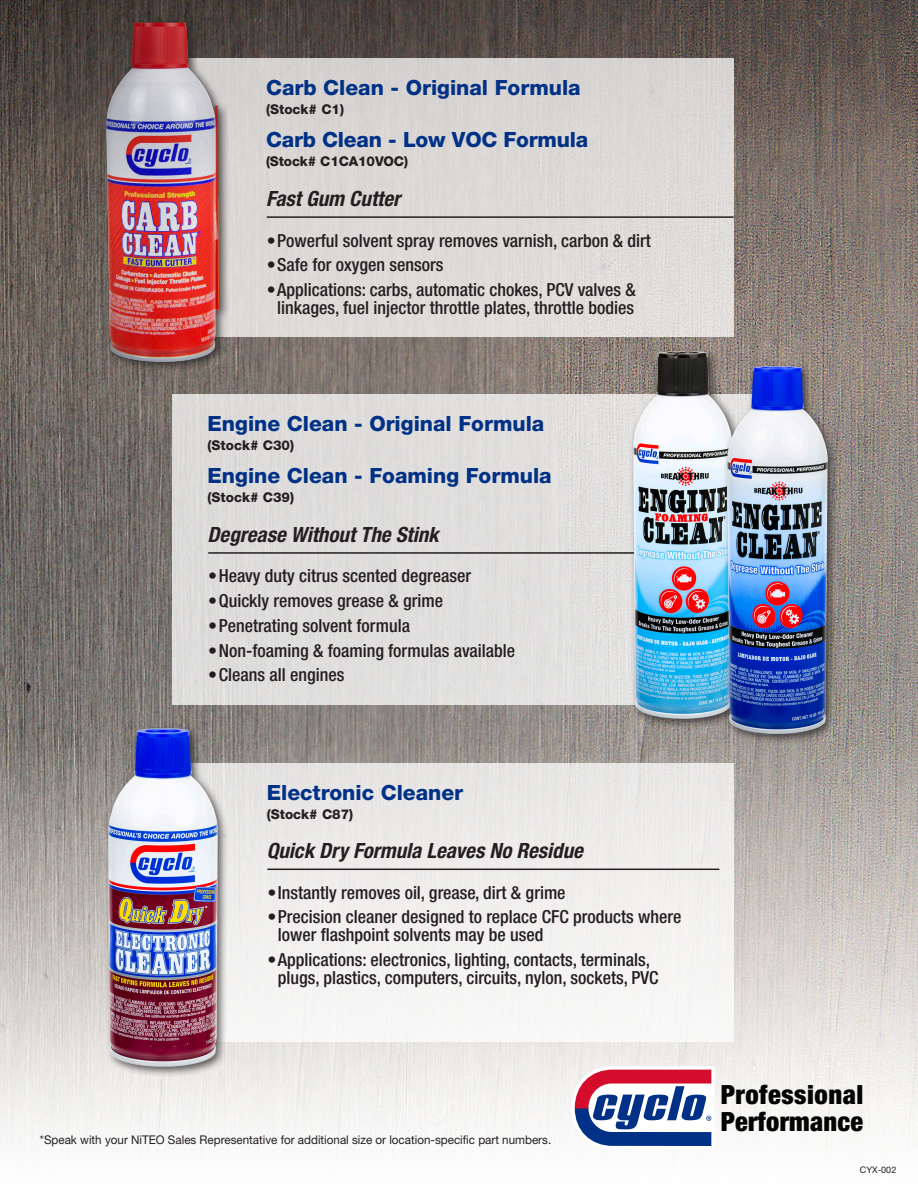
<style>
.page{position:relative;width:918px;height:1188px;background:#fff}
.page>*{position:absolute;margin:0;border:0;box-sizing:border-box;transform-origin:0 0}
.t1{font:900 condensed 26.55px/27px "Helvetica Neue LT Std";letter-spacing:.02em;color:#040503}
.t2{font:800 21px "Helvetica Neue LT Std";color:#003186}
.t3{font:italic 700 condensed 21px "Helvetica Neue LT Std";color:#231f20}
.t4{font:500 condensed 18px/18px "Helvetica Neue LT Std";color:#231f20;text-align:center}
.t5{font:800 13.5px "Helvetica Neue LT Std";color:#231f20}
.t6{font:12px "Helvetica Neue LT Std";color:#231f20}
.t7{font:9px "Helvetica Neue LT Std";color:#231f20}
</style>
<div class="page">
<img style="left:0;top:0;width:918px;height:1153px">
<svg style="left:571px;top:1066px;width:144px;height:83px"></svg>
<div style="left:172px;top:394px;width:594px;height:311px;background:#dfdddc"></div>
<hr style="left:208px;top:552px;width:580px;height:2px;background:#231f20">
<div style="left:629px;top:347px;width:115px;height:383px;background:#231f20;opacity:.75"></div>
<img style="left:633px;top:351px;width:100px;height:368px">
<div style="left:723px;top:362px;width:115px;height:383px;background:#231f20;opacity:.75"></div>
<img style="left:728px;top:366px;width:99px;height:368px">
<div style="left:155px;top:58px;width:579px;height:278px;background:#dbd8d7"></div>
<div style="left:155px;top:763px;width:579px;height:278px;background:#f0efee"></div>
<div style="left:101px;top:18px;width:129px;height:355px;background:#231f20;opacity:.75"></div>
<img style="left:95px;top:11px;width:132px;height:361px">
<hr style="left:267px;top:216px;width:467px;height:2px;background:#231f20">
<hr style="left:267px;top:869px;width:452px;height:1px;background:#231f20">
<div style="left:105px;top:724px;width:124px;height:354px;background:#231f20;opacity:.75"></div>
<img style="left:109px;top:728px;width:108px;height:338px">
<p class="t2" style="left:266px;top:75px;width:316px">Carb Clean - Original Formula</p>
<p class="t5" style="left:266px;top:101px;width:80px">(Stock# C1)</p>
<p class="t2" style="left:266px;top:127px;width:324px">Carb Clean - Low VOC Formula</p>
<p class="t5" style="left:266px;top:153px;width:143px">(Stock# C1CA10VOC)</p>
<p class="t3" style="left:266px;top:186px;width:136px">Fast Gum Cutter</p>
<p class="t4" style="left:267px;top:231px;width:386px">•Powerful solvent spray removes varnish, carbon &amp; dirt</p>
<p class="t4" style="left:267px;top:256px;width:178px">•Safe for oxygen sensors</p>
<p class="t4" style="left:267px;top:280px;width:371px">•Applications: carbs, automatic chokes, PCV valves &amp; linkages, fuel injector throttle plates, throttle bodies</p>
<p class="t2" style="left:208px;top:411px;width:338px">Engine Clean - Original Formula</p>
<p class="t5" style="left:208px;top:437px;width:88px">(Stock# C30)</p>
<p class="t2" style="left:208px;top:463px;width:346px">Engine Clean - Foaming Formula</p>
<p class="t5" style="left:208px;top:489px;width:88px">(Stock# C39)</p>
<p class="t3" style="left:208px;top:522px;width:233px">Degrease Without The Stink</p>
<p class="t4" style="left:208px;top:567px;width:264px">•Heavy duty citrus scented degreaser</p>
<p class="t4" style="left:208px;top:592px;width:236px">•Quickly removes grease &amp; grime</p>
<p class="t4" style="left:208px;top:616px;width:203px">•Penetrating solvent formula</p>
<p class="t4" style="left:208px;top:641px;width:308px">•Non-foaming &amp; foaming formulas available</p>
<p class="t4" style="left:208px;top:666px;width:138px">•Cleans all engines</p>
<p class="t2" style="left:267px;top:780px;width:198px">Electronic Cleaner</p>
<p class="t5" style="left:267px;top:807px;width:88px">(Stock# C87)</p>
<p class="t3" style="left:267px;top:838px;width:318px">Quick Dry Formula Leaves No Residue</p>
<p class="t4" style="left:267px;top:883px;width:300px">•Instantly removes oil, grease, dirt &amp; grime</p>
<p class="t4" style="left:278px;top:908px;width:405px;text-align:left;text-indent:-10px">•Precision cleaner designed to replace CFC products where lower flashpoint solvents may be used</p>
<p class="t4" style="left:267px;top:951px;width:393px">•Applications: electronics, lighting, contacts, terminals, plugs, plastics, computers, circuits, nylon, sockets, PVC</p>
<p class="t6" style="left:40px;top:1133px;width:513px">*Speak with your NiTEO Sales Representative for additional size or location-specific part numbers.</p>
<p class="t1" style="left:721px;top:1080px;width:144px">Professional<br>Performance</p>
<p class="t7" style="left:860px;top:1164px;width:38px">CYX-002</p>
</div>
